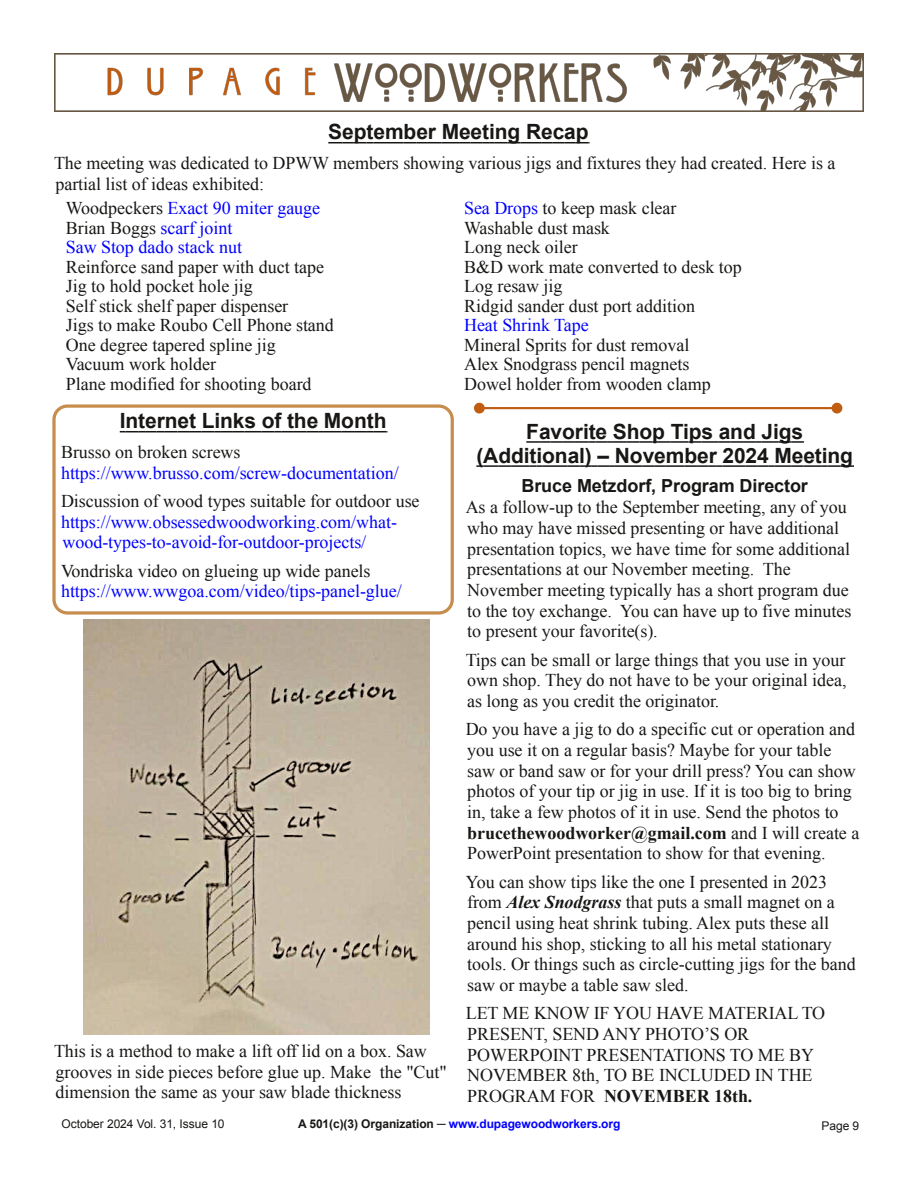
<style>
.page{position:relative;width:918px;height:1188px;background:#fff}
.page>*{position:absolute;margin:0;border:0;box-sizing:border-box;transform-origin:0 0}
.t1{font:700 21px/24.2px "Arial";letter-spacing:-.005em;color:#181715;text-align:center}
.t2{font:18px/20.7px "Times New Roman";color:#181715}
.t3{font:18px/19.5px "Times New Roman";color:#00f}
.t4{font:700 18px "Arial";letter-spacing:-.005em;color:#181715}
.t5{font:700 12px "Arial";letter-spacing:-.005em;color:#00f}
.t6{font:12px "Arial";letter-spacing:-.005em;color:#181715}
.s1{color:#181715}
.s2{color:#00f}
.s3{font-weight:700}
.s4{font-weight:700;font-style:italic}
</style>
<div class="page">
<img style="left:54px;top:54px;width:810px;height:57px">
<svg style="left:328px;top:142px;width:262px;height:1px"></svg>
<svg style="left:120px;top:431px;width:267px;height:1px"></svg>
<div style="left:52px;top:404px;width:402px;height:211px;border:3px solid #c68d4c;border-radius:14px"></div>
<hr style="left:479px;top:407px;width:358px;height:2px;background:#c15d12">
<div style="left:474px;top:403px;width:11px;height:11px;background:#c15d12;border-radius:50%"></div>
<div style="left:832px;top:403px;width:10px;height:11px;background:#c15d12;border-radius:50%"></div>
<svg style="left:526px;top:441px;width:278px;height:2px"></svg>
<svg style="left:476px;top:465px;width:378px;height:2px"></svg>
<img style="left:84px;top:619px;width:345px;height:415px">
<p class="t1" style="left:328px;top:120px;width:262px">September Meeting Recap</p>
<p class="t2" style="left:54px;top:153px;width:783px">The meeting was dedicated to DPWW members showing various jigs and fixtures they had created. Here is a partial list of ideas exhibited:</p>
<p class="t3" style="left:66px;top:198px;width:256px"><span class="s1">Woodpeckers</span> Exact 90 miter gauge<br><span class="s1">Brian Boggs</span> scarf joint<br>Saw Stop dado stack nut</p>
<p class="t2" style="left:66px;top:257px;width:270px;line-height:19.5px">Reinforce sand paper with duct tape<br>Jig to hold pocket hole jig<br>Self stick shelf paper dispenser<br>Jigs to make Roubo Cell Phone stand<br>One degree tapered spline jig<br>Vacuum work holder<br>Plane modified for shooting board</p>
<p class="t1" style="left:120px;top:409px;width:268px">Internet Links of the Month</p>
<p class="t2" style="left:61px;top:442px;width:181px">Brusso on broken screws</p>
<p class="t3" style="left:61px;top:463px;width:339px">https://www.brusso.com/screw-documentation/</p>
<p class="t2" style="left:61px;top:491px;width:360px">Discussion of wood types suitable for outdoor use</p>
<p class="t3" style="left:61px;top:511px;width:337px;line-height:20.7px">https://www.obsessedwoodworking.com/what&shy;wood-types-to-avoid-for-outdoor-projects/</p>
<p class="t2" style="left:61px;top:560px;width:311px">Vondriska video on glueing up wide panels</p>
<p class="t3" style="left:61px;top:581px;width:342px">https://www.wwgoa.com/video/tips-panel-glue/</p>
<p class="t2" style="left:54px;top:1040px;width:394px">This is a method to make a lift off lid on a box. Saw grooves in side pieces before glue up. Make the "Cut" dimension the same as your saw blade thickness</p>
<p class="t2" style="left:464px;top:198px;width:279px;line-height:19.5px"><span class="s2">Sea Drops</span> to keep mask clear<br>Washable dust mask<br>Long neck oiler<br>B&amp;D work mate converted to desk top<br>Log resaw jig<br>Ridgid sander dust port addition</p>
<p class="t3" style="left:464px;top:315px;width:126px">Heat Shrink Tape</p>
<p class="t2" style="left:464px;top:335px;width:248px;line-height:19.5px">Mineral Sprits for dust removal<br>Alex Snodgrass pencil magnets<br>Dowel holder from wooden clamp</p>
<p class="t1" style="left:476px;top:419px;width:378px">Favorite Shop Tips and Jigs (Additional) – November 2024 Meeting</p>
<p class="t4" style="left:522px;top:476px;width:288px">Bruce Metzdorf, Program Director</p>
<p class="t2" style="left:466px;top:497px;width:387px">As a follow-up to the September meeting, any of you who may have missed presenting or have additional presentation topics, we have time for some additional presentations at our November meeting. The November meeting typically has a short program due to the toy exchange. You can have up to five minutes to present your favorite(s).</p>
<p class="t2" style="left:466px;top:649px;width:382px;text-align:justify">Tips can be small or large things that you use in your own shop. They do not have to be your original idea, as long as you credit the originator.</p>
<p class="t2" style="left:466px;top:719px;width:395px">Do you have a jig to do a specific cut or operation and you use it on a regular basis? Maybe for your table saw or band saw or for your drill press? You can show photos of your tip or jig in use. If it is too big to bring in, take a few photos of it in use. Send the photos to <span class="s3">brucethewoodworker@gmail.com</span> and I will create a PowerPoint presentation to show for that evening.</p>
<p class="t2" style="left:466px;top:871px;width:392px">You can show tips like the one I presented in 2023 from <span class="s4">Alex Snodgrass</span> that puts a small magnet on a pencil using heat shrink tubing. Alex puts these all around his shop, sticking to all his metal stationary tools. Or things such as circle-cutting jigs for the band saw or maybe a table saw sled.</p>
<p class="t2" style="left:466px;top:1003px;width:361px">LET ME KNOW IF YOU HAVE MATERIAL TO<br>PRESENT, SEND ANY PHOTO’S OR<br>POWERPOINT PRESENTATIONS TO ME BY<br>NOVEMBER 8th, TO BE INCLUDED IN THE<br>PROGRAM FOR <span class="s3">NOVEMBER 18th.</span></p>
<p class="t6" style="left:62px;top:1117px;width:165px">October 2024 Vol. 31, Issue 10</p>
<p class="t5" style="left:298px;top:1118px;width:324px"><span class="s1">A 501(c)(3) Organization ─</span> www.dupagewoodworkers.org</p>
<p class="t6" style="left:822px;top:1119px;width:39px">Page 9</p>
</div>
